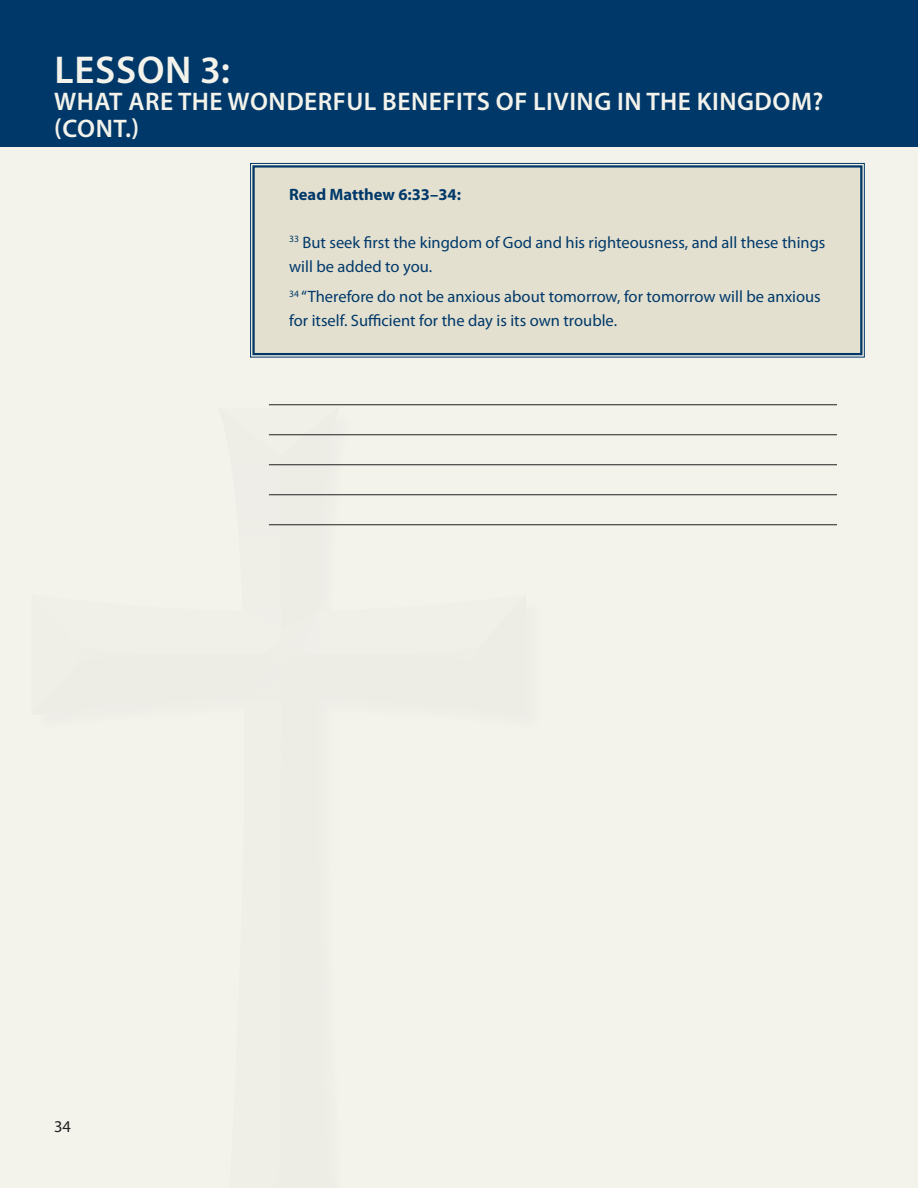
<style>
.page{position:relative;width:918px;height:1188px;background:#f3f2eb}
.page>*{position:absolute;margin:0;border:0;box-sizing:border-box;transform-origin:0 0}
.t1{font:600 38.85px "Myriad Pro";letter-spacing:.02em;color:#f3f2eb}
.t2{font:600 25.5px/27px "Myriad Pro";letter-spacing:.02em;color:#f3f2eb}
.t3{font:16.5px/24px "Myriad Pro";color:#003969}
.t4{font:700 16.5px "Myriad Pro";color:#003969}
.t5{font:16.5px "Myriad Pro";color:#231f20}
</style>
<div class="page">
<div style="left:0;top:0;width:918px;height:147px;background:#003969"></div>
<div style="left:250px;top:163px;width:615px;height:195px;background:#e4e0d0"></div>
<div style="left:252px;top:165px;width:610px;height:190px;border:2px solid #003969"></div>
<hr style="left:269px;top:404px;width:568px;height:1px;background:#231f20">
<hr style="left:269px;top:434px;width:568px;height:1px;background:#231f20">
<hr style="left:269px;top:464px;width:568px;height:1px;background:#231f20">
<hr style="left:269px;top:494px;width:568px;height:1px;background:#231f20">
<hr style="left:269px;top:524px;width:568px;height:1px;background:#231f20">
<h1 class="t1" style="left:54px;top:45px;width:177px">LESSON 3:</h1>
<h2 class="t2" style="left:54px;top:87px;width:771px">WHAT ARE THE WONDERFUL BENEFITS OF LIVING IN THE KINGDOM? (CONT.)</h2>
<p class="t4" style="left:289px;top:183px;width:173px">Read Matthew 6:33–34:</p>
<p class="t3" style="left:289px;top:230px;width:538px"><sup>33</sup> But seek first the kingdom of God and his righteousness, and all these things will be added to you.</p>
<p class="t3" style="left:289px;top:285px;width:533px"><sup>34</sup> “Therefore do not be anxious about tomorrow, for tomorrow will be anxious for itself. Sufficient for the day is its own trouble.</p>
<p class="t5" style="left:54px;top:1116px;width:18px">34</p>
</div>
